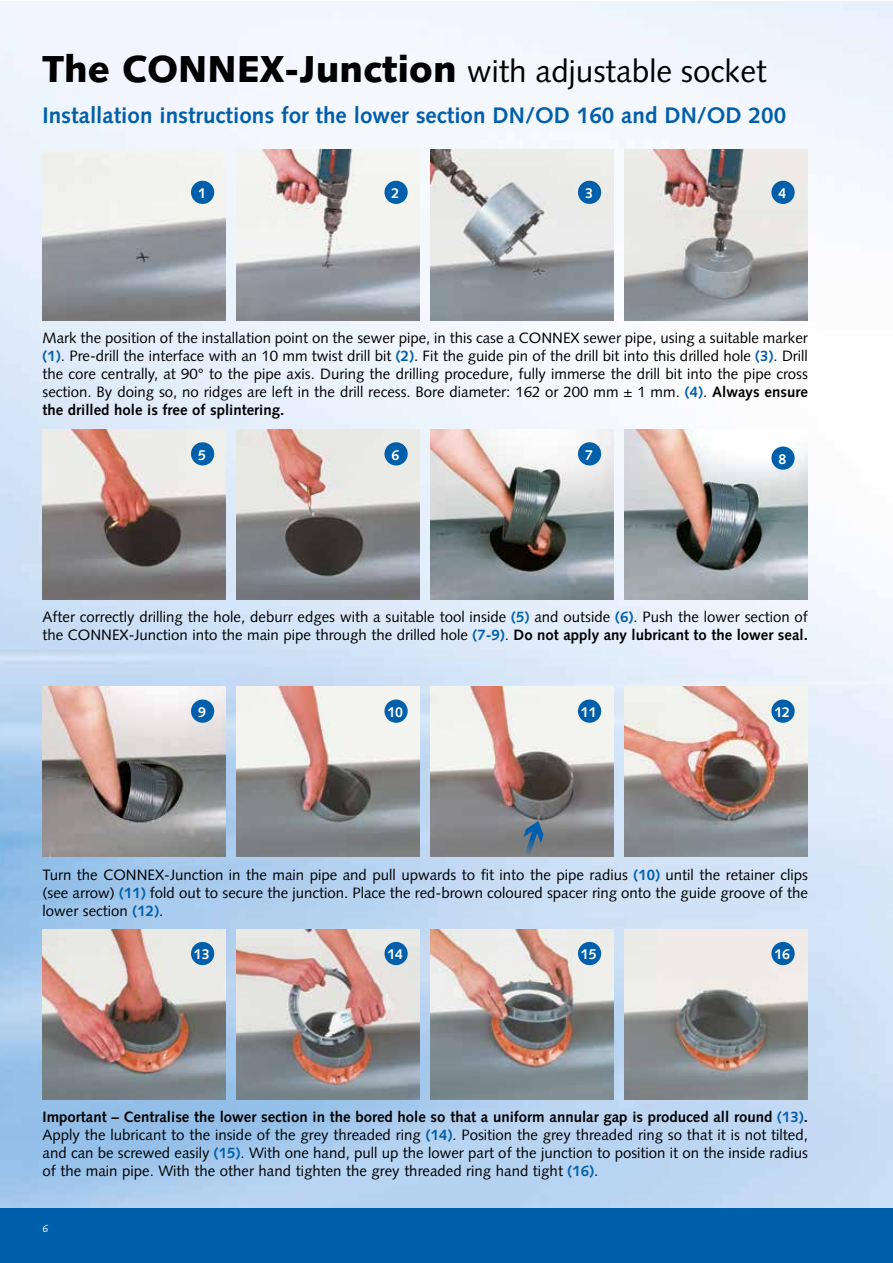
<style>
.page{position:relative;width:893px;height:1263px;background:#fff}
.page>*{position:absolute;margin:0;border:0;box-sizing:border-box;transform-origin:0 0}
.t1{font:31.5px "Syntax LTCE";color:#000}
.t2{font:700 22.5px "Syntax LTCE";color:#005faa}
.t3{font:15px/18px "Syntax LTCE";color:#000;text-align:justify}
.t4{font:700 14.25px "Syntax LTCE";color:#fff}
.t5{font:italic 10.5px "Syntax LTCE";color:#fff}
.s1{font-weight:900;font-size:37.5px}
.s2{font-weight:700;color:#005faa}
.s3{font-weight:700}
</style>
<div class="page">
<img style="left:0;top:1px;width:892px;height:1208px">
<div style="left:0;top:1209px;width:892px;height:54px;background:#005faa"></div>
<img style="left:43px;top:150px;width:183px;height:170px">
<img style="left:237px;top:150px;width:183px;height:170px">
<img style="left:431px;top:150px;width:183px;height:170px">
<img style="left:625px;top:150px;width:183px;height:170px">
<div style="left:191px;top:181px;width:23px;height:23px;background:#005faa;border-radius:50%"></div>
<div style="left:384px;top:181px;width:24px;height:23px;background:#005faa;border-radius:50%"></div>
<div style="left:578px;top:181px;width:23px;height:23px;background:#005faa;border-radius:50%"></div>
<div style="left:771px;top:181px;width:24px;height:23px;background:#005faa;border-radius:50%"></div>
<img style="left:43px;top:929px;width:183px;height:170px">
<img style="left:237px;top:929px;width:183px;height:170px">
<img style="left:431px;top:929px;width:183px;height:170px">
<img style="left:625px;top:929px;width:183px;height:170px">
<img style="left:43px;top:429px;width:183px;height:171px">
<img style="left:237px;top:429px;width:183px;height:171px">
<img style="left:431px;top:429px;width:183px;height:171px">
<img style="left:625px;top:429px;width:183px;height:171px">
<div style="left:191px;top:442px;width:23px;height:23px;background:#005faa;border-radius:50%"></div>
<div style="left:384px;top:442px;width:24px;height:23px;background:#005faa;border-radius:50%"></div>
<div style="left:578px;top:442px;width:23px;height:23px;background:#005faa;border-radius:50%"></div>
<div style="left:771px;top:446px;width:24px;height:24px;background:#005faa;border-radius:50%"></div>
<div style="left:384px;top:942px;width:24px;height:23px;background:#005faa;border-radius:50%"></div>
<div style="left:191px;top:942px;width:23px;height:23px;background:#005faa;border-radius:50%"></div>
<div style="left:578px;top:942px;width:23px;height:23px;background:#005faa;border-radius:50%"></div>
<div style="left:771px;top:942px;width:24px;height:23px;background:#005faa;border-radius:50%"></div>
<img style="left:43px;top:687px;width:183px;height:170px">
<img style="left:237px;top:687px;width:183px;height:170px">
<img style="left:431px;top:687px;width:183px;height:170px">
<img style="left:625px;top:687px;width:183px;height:170px">
<div style="left:191px;top:699px;width:23px;height:24px;background:#005faa;border-radius:50%"></div>
<div style="left:384px;top:699px;width:24px;height:24px;background:#005faa;border-radius:50%"></div>
<div style="left:578px;top:699px;width:23px;height:24px;background:#005faa;border-radius:50%"></div>
<div style="left:771px;top:699px;width:24px;height:24px;background:#005faa;border-radius:50%"></div>
<svg style="left:523px;top:821px;width:20px;height:35px"></svg>
<h1 class="t1" style="left:43px;top:53px;width:726px"><span class="s1">The CONNEX-Junction</span> with adjustable socket</h1>
<h2 class="t2" style="left:43px;top:103px;width:745px">Installation instructions for the lower section DN/OD 160 and DN/OD 200</h2>
<p class="t4" style="left:198px;top:185px;width:9px">1</p>
<p class="t4" style="left:392px;top:185px;width:9px">2</p>
<p class="t4" style="left:585px;top:185px;width:9px">3</p>
<p class="t4" style="left:779px;top:185px;width:9px">4</p>
<p class="t3" style="left:43px;top:329px;width:767px">Mark the position of the installation point on the sewer pipe, in this case a CONNEX sewer pipe, using a suitable marker <span class="s2">(1)</span>. Pre-drill the interface with an 10 mm twist drill bit <span class="s2">(2)</span>. Fit the guide pin of the drill bit into this drilled hole <span class="s2">(3)</span>. Drill the core centrally, at 90° to the pipe axis. During the drilling procedure, fully immerse the drill bit into the pipe cross section. By doing so, no ridges are left in the drill recess. Bore diameter: 162 or 200 mm ± 1 mm. <span class="s2">(4)</span>. <span class="s3">Always ensure the drilled hole is free of splintering.</span></p>
<p class="t4" style="left:198px;top:446px;width:9px">5</p>
<p class="t4" style="left:392px;top:446px;width:9px">6</p>
<p class="t4" style="left:585px;top:446px;width:9px">7</p>
<p class="t4" style="left:779px;top:451px;width:9px">8</p>
<p class="t3" style="left:43px;top:608px;width:767px">After correctly drilling the hole, deburr edges with a suitable tool inside <span class="s2">(5)</span> and outside <span class="s2">(6)</span>. Push the lower section of the CONNEX-Junction into the main pipe through the drilled hole <span class="s2">(7-9)</span>. <span class="s3">Do not apply any lubricant to the lower seal.</span></p>
<p class="t4" style="left:198px;top:704px;width:9px">9</p>
<p class="t4" style="left:387px;top:704px;width:17px">10</p>
<p class="t4" style="left:581px;top:704px;width:17px">11</p>
<p class="t4" style="left:774px;top:704px;width:17px">12</p>
<p class="t3" style="left:43px;top:866px;width:767px">Turn the CONNEX-Junction in the main pipe and pull upwards to fit into the pipe radius <span class="s2">(10)</span> until the retainer clips (see arrow) <span class="s2">(11)</span> fold out to secure the junction. Place the red-brown coloured spacer ring onto the guide groove of the lower section <span class="s2">(12)</span>.</p>
<p class="t4" style="left:194px;top:946px;width:17px">13</p>
<p class="t4" style="left:387px;top:946px;width:17px">14</p>
<p class="t4" style="left:581px;top:946px;width:17px">15</p>
<p class="t4" style="left:774px;top:946px;width:17px">16</p>
<p class="t3" style="left:43px;top:1108px;width:767px"><span class="s3">Important – Centralise the lower section in the bored hole so that a uniform annular gap is produced all round</span> <span class="s2">(13)</span><span class="s3">.<br></span>Apply the lubricant to the inside of the grey threaded ring <span class="s2">(14)</span>. Position the grey threaded ring so that it is not tilted, and can be screwed easily <span class="s2">(15)</span>. With one hand, pull up the lower part of the junction to position it on the inside radius of the main pipe. With the other hand tighten the grey threaded ring hand tight <span class="s2">(16)</span>.</p>
<p class="t5" style="left:43px;top:1222px;width:7px">6</p>
</div>
